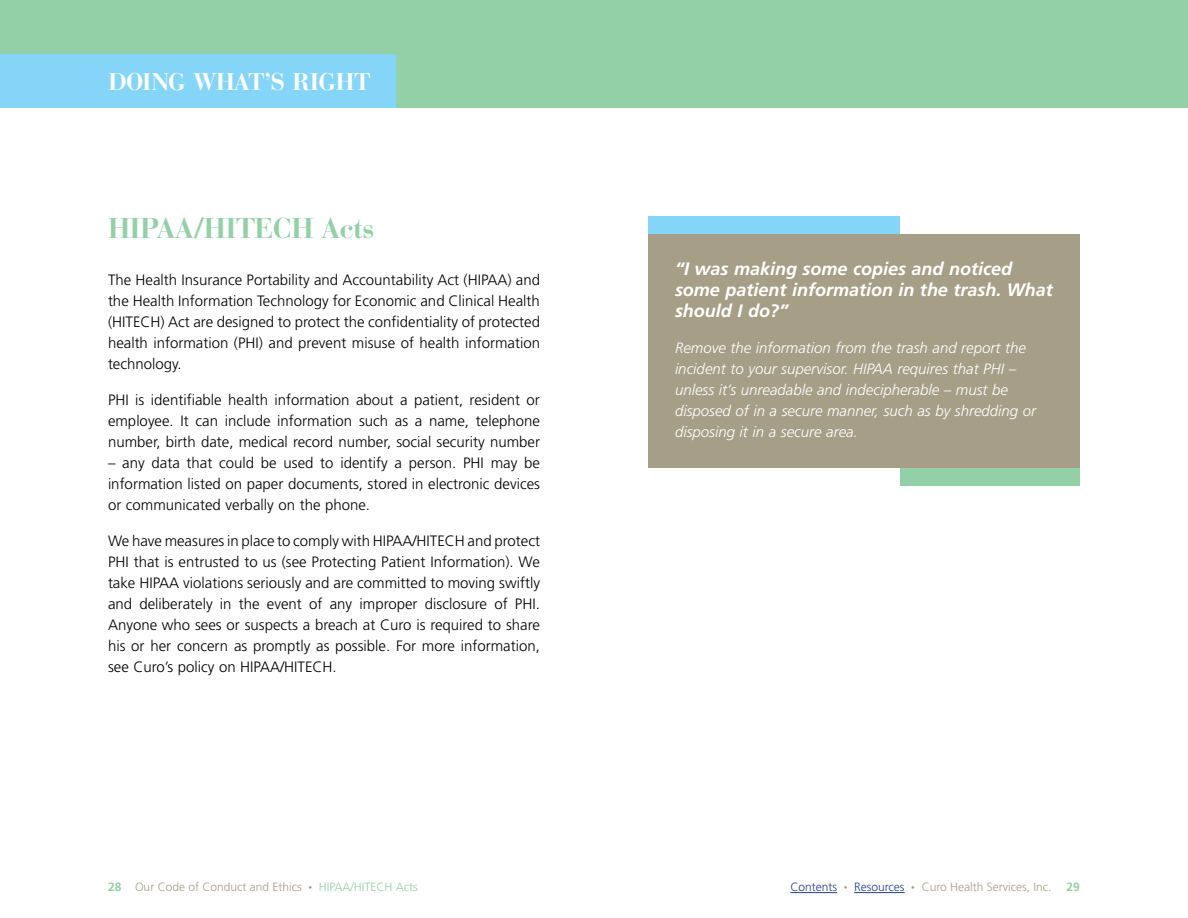
<style>
.page{position:relative;width:1188px;height:918px;background:#fff}
.page>*{position:absolute;margin:0;border:0;box-sizing:border-box;transform-origin:0 0}
.t1{font:700 28.5px "Bauer Bodoni";letter-spacing:-.02em;color:#94d0a7}
.t2{font:700 24px "Bauer Bodoni";letter-spacing:-.04em;color:#fff}
.t3{font:italic 700 18px/21px "Frutiger";color:#fff}
.t4{font:300 15px/21px "Frutiger";color:#000;text-align:justify}
.t5{font:italic 300 15px/21px "Frutiger";color:#fff}
.t6{font:300 12px "Frutiger";color:#a79e87}
.t7{font:300 12px "Frutiger";color:#25408f}
.t8{font:300 12px "Frutiger";color:#94d0a7}
.t9{font:700 12px "Frutiger";color:#94d0a7}
.s1{font-weight:700;color:#94d0a7}
</style>
<div class="page">
<hr style="left:790px;top:892px;width:47px;height:1px;background:#25408f">
<hr style="left:854px;top:892px;width:51px;height:1px;background:#25408f">
<div style="left:0;top:0;width:1188px;height:108px;background:#94d0a7"></div>
<div style="left:0;top:54px;width:396px;height:54px;background:#84d5f7"></div>
<div style="left:648px;top:234px;width:432px;height:234px;background:#a79e87"></div>
<div style="left:648px;top:216px;width:252px;height:18px;background:#84d5f7"></div>
<div style="left:900px;top:468px;width:180px;height:18px;background:#94d0a7"></div>
<h2 class="t2" style="left:108px;top:68px;width:264px">DOING WHAT’S RIGHT</h2>
<h1 class="t1" style="left:108px;top:211px;width:268px">HIPAA/HITECH Acts</h1>
<p class="t4" style="left:108px;top:269px;width:434px">The Health Insurance Portability and Accountability Act (HIPAA) and the Health Information Technology for Economic and Clinical Health (HITECH) Act are designed to protect the confidentiality of protected health information (PHI) and prevent misuse of health information technology.</p>
<p class="t4" style="left:108px;top:389px;width:434px">PHI is identifiable health information about a patient, resident or employee. It can include information such as a name, telephone number, birth date, medical record number, social security number</p>
<p class="t4" style="left:108px;top:452px;width:434px">– any data that could be used to identify a person. PHI may be information listed on paper documents, stored in electronic devices or communicated verbally on the phone.</p>
<p class="t4" style="left:108px;top:530px;width:434px">We have measures in place to comply with HIPAA/HITECH and protect PHI that is entrusted to us (see Protecting Patient Information). We take HIPAA violations seriously and are committed to moving swiftly and deliberately in the event of any improper disclosure of PHI.<br>Anyone who sees or suspects a breach at Curo is required to share his or her concern as promptly as possible. For more information, see Curo’s policy on HIPAA/HITECH.</p>
<p class="t6" style="left:108px;top:880px;width:195px"><span class="s1">28</span> Our Code of Conduct and Ethics</p>
<p class="t8" style="left:319px;top:880px;width:101px">HIPAA/HITECH Acts</p>
<p class="t3" style="left:675px;top:258px;width:380px">“I was making some copies and noticed some patient information in the trash. What should I do?”</p>
<p class="t5" style="left:675px;top:337px;width:363px">Remove the information from the trash and report the incident to your supervisor. HIPAA requires that PHI – unless it’s unreadable and indecipherable – must be disposed of in a secure manner, such as by shredding or disposing it in a secure area.</p>
<p class="t7" style="left:790px;top:880px;width:48px">Contents</p>
<p class="t7" style="left:854px;top:880px;width:52px">Resources</p>
<p class="t6" style="left:922px;top:880px;width:131px">Curo Health Services, Inc.</p>
<p class="t9" style="left:1067px;top:880px;width:15px">29</p>
</div>
